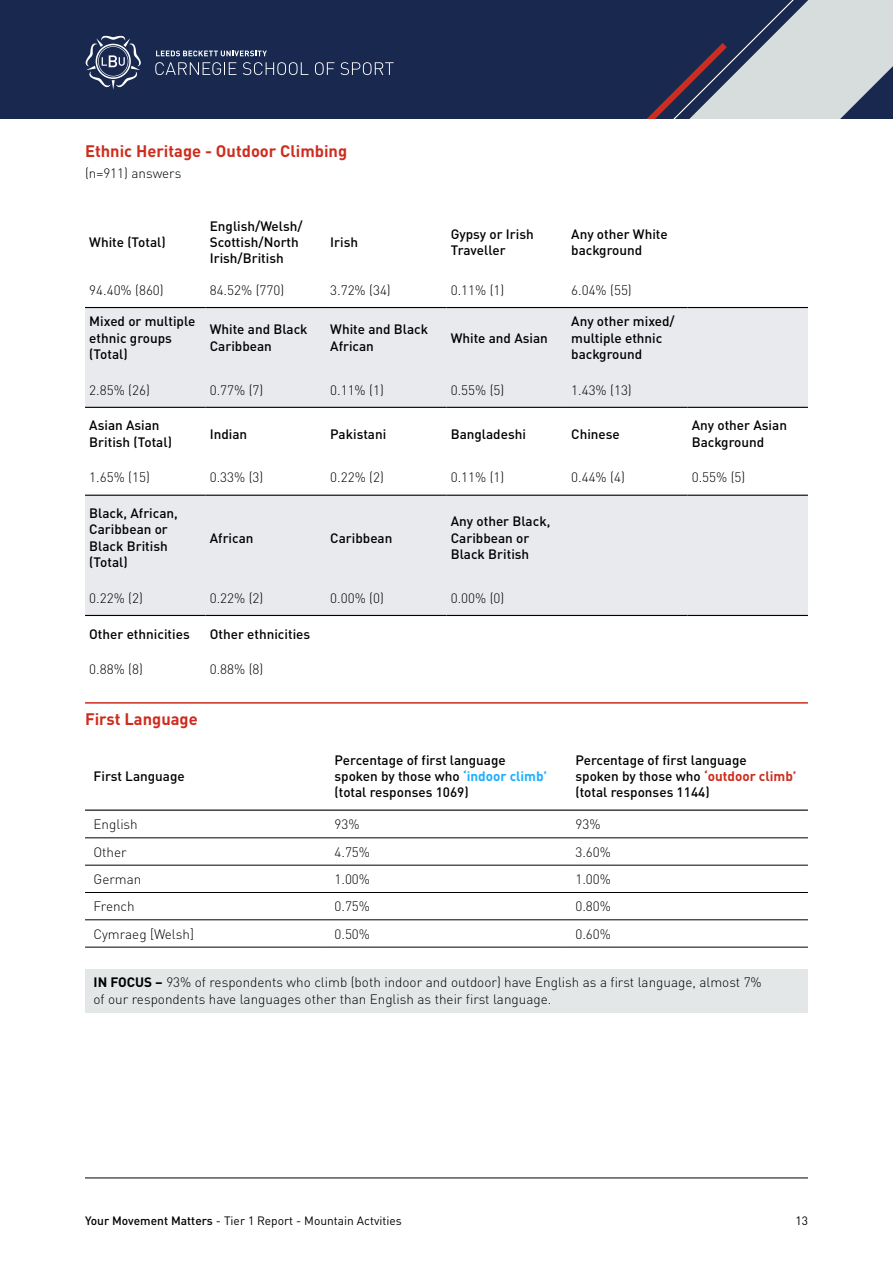
<style>
.page{position:relative;width:893px;height:1263px;background:#fff}
.page>*{position:absolute;margin:0;border:0;box-sizing:border-box;transform-origin:0 0}
.t1{font:700 16.5px "DIN Pro";color:#cd2d1e}
.t2{font:500 13.5px/16.2px "DIN Pro";color:#000}
.t3{font:300 13.5px/16.5px "DIN Pro";color:#000}
.t4{font:12px "DIN Pro";color:#000}
.s1{font-weight:700;color:#1eafff}
.s2{font-weight:700;color:#cd2d1e}
.s3{font-weight:700}
.s4{font-weight:500}
</style>
<div class="page">
<hr style="left:85px;top:1178px;width:723px;height:1px;background:#000">
<div style="left:0;top:0;width:893px;height:119px;background:#18284e"></div>
<svg style="left:156px;top:51px;width:111px;height:5px"></svg>
<svg style="left:155px;top:62px;width:81px;height:13px"></svg>
<svg style="left:243px;top:62px;width:65px;height:13px"></svg>
<svg style="left:315px;top:62px;width:20px;height:13px"></svg>
<svg style="left:341px;top:62px;width:53px;height:13px"></svg>
<svg style="left:85px;top:35px;width:56px;height:55px"></svg>
<svg style="left:807px;top:0;width:86px;height:119px;background:#bdc3c8"></svg>
<svg style="left:646px;top:0;width:161px;height:119px"></svg>
<hr style="left:85px;top:702px;width:723px;height:2px;background:#cd2d1e">
<svg style="left:85px;top:308px;width:723px;height:307px;fill:#e8eaed"></svg>
<hr style="left:85px;top:307px;width:121px;height:1px;background:#000">
<hr style="left:206px;top:307px;width:120px;height:1px;background:#000">
<hr style="left:326px;top:307px;width:120px;height:1px;background:#000">
<hr style="left:446px;top:307px;width:121px;height:1px;background:#000">
<hr style="left:567px;top:307px;width:120px;height:1px;background:#000">
<hr style="left:687px;top:307px;width:121px;height:1px;background:#000">
<hr style="left:85px;top:407px;width:121px;height:1px;background:#000">
<hr style="left:206px;top:407px;width:120px;height:1px;background:#000">
<hr style="left:326px;top:407px;width:120px;height:1px;background:#000">
<hr style="left:446px;top:407px;width:121px;height:1px;background:#000">
<hr style="left:567px;top:407px;width:120px;height:1px;background:#000">
<hr style="left:687px;top:407px;width:121px;height:1px;background:#000">
<hr style="left:85px;top:495px;width:121px;height:1px;background:#000">
<hr style="left:206px;top:495px;width:120px;height:1px;background:#000">
<hr style="left:326px;top:495px;width:120px;height:1px;background:#000">
<hr style="left:446px;top:495px;width:121px;height:1px;background:#000">
<hr style="left:567px;top:495px;width:120px;height:1px;background:#000">
<hr style="left:687px;top:495px;width:121px;height:1px;background:#000">
<hr style="left:85px;top:615px;width:121px;height:1px;background:#000">
<hr style="left:206px;top:615px;width:120px;height:1px;background:#000">
<hr style="left:326px;top:615px;width:120px;height:1px;background:#000">
<hr style="left:446px;top:615px;width:121px;height:1px;background:#000">
<hr style="left:567px;top:615px;width:120px;height:1px;background:#000">
<hr style="left:687px;top:615px;width:121px;height:1px;background:#000">
<hr style="left:85px;top:837px;width:241px;height:1px;background:#000">
<hr style="left:326px;top:837px;width:241px;height:1px;background:#000">
<hr style="left:567px;top:837px;width:241px;height:1px;background:#000">
<hr style="left:85px;top:865px;width:241px;height:1px;background:#000">
<hr style="left:326px;top:865px;width:241px;height:1px;background:#000">
<hr style="left:567px;top:865px;width:241px;height:1px;background:#000">
<hr style="left:85px;top:892px;width:241px;height:1px;background:#000">
<hr style="left:326px;top:892px;width:241px;height:1px;background:#000">
<hr style="left:567px;top:892px;width:241px;height:1px;background:#000">
<hr style="left:85px;top:919px;width:241px;height:1px;background:#000">
<hr style="left:326px;top:919px;width:241px;height:1px;background:#000">
<hr style="left:567px;top:919px;width:241px;height:1px;background:#000">
<hr style="left:85px;top:947px;width:241px;height:1px;background:#000">
<hr style="left:326px;top:947px;width:241px;height:1px;background:#000">
<hr style="left:567px;top:947px;width:241px;height:1px;background:#000">
<hr style="left:85px;top:809px;width:241px;height:2px;background:#000">
<hr style="left:326px;top:809px;width:241px;height:2px;background:#000">
<hr style="left:567px;top:809px;width:241px;height:2px;background:#000">
<div style="left:85px;top:968px;width:723px;height:44px;background:#e3e7e7"></div>
<p class="t1" style="left:85px;top:138px;width:264px">Ethnic Heritage - Outdoor Climbing</p>
<p class="t3" style="left:85px;top:164px;width:98px">(n=911) answers</p>
<p class="t2" style="left:89px;top:233px;width:78px">White (Total)</p>
<p class="t2" style="left:210px;top:217px;width:94px">English/Welsh/<br>Scottish/North<br>Irish/British</p>
<p class="t2" style="left:330px;top:233px;width:29px">Irish</p>
<p class="t2" style="left:451px;top:225px;width:85px">Gypsy or Irish<br>Traveller</p>
<p class="t2" style="left:571px;top:225px;width:98px">Any other White background</p>
<p class="t3" style="left:89px;top:281px;width:76px">94.40% (860)</p>
<p class="t3" style="left:210px;top:281px;width:76px">84.52% (770)</p>
<p class="t3" style="left:330px;top:281px;width:62px">3.72% (34)</p>
<p class="t3" style="left:451px;top:281px;width:55px">0.11% (1)</p>
<p class="t3" style="left:571px;top:281px;width:62px">6.04% (55)</p>
<p class="t2" style="left:89px;top:312px;width:108px">Mixed or multiple ethnic groups (Total)</p>
<p class="t2" style="left:210px;top:321px;width:99px">White and Black<br>Caribbean</p>
<p class="t2" style="left:330px;top:321px;width:99px">White and Black<br>African</p>
<p class="t2" style="left:451px;top:329px;width:99px">White and Asian</p>
<p class="t2" style="left:571px;top:312px;width:105px">Any other mixed/ multiple ethnic background</p>
<p class="t3" style="left:89px;top:381px;width:62px">2.85% (26)</p>
<p class="t3" style="left:210px;top:381px;width:55px">0.77% (7)</p>
<p class="t3" style="left:330px;top:381px;width:55px">0.11% (1)</p>
<p class="t3" style="left:451px;top:381px;width:55px">0.55% (5)</p>
<p class="t3" style="left:571px;top:381px;width:62px">1.43% (13)</p>
<p class="t2" style="left:89px;top:417px;width:84px">Asian Asian<br>British (Total)</p>
<p class="t2" style="left:210px;top:425px;width:39px">Indian</p>
<p class="t2" style="left:330px;top:425px;width:58px">Pakistani</p>
<p class="t2" style="left:451px;top:425px;width:77px">Bangladeshi</p>
<p class="t2" style="left:571px;top:425px;width:50px">Chinese</p>
<p class="t2" style="left:692px;top:417px;width:97px">Any other Asian<br>Background</p>
<p class="t3" style="left:89px;top:468px;width:62px">1.65% (15)</p>
<p class="t3" style="left:210px;top:468px;width:55px">0.33% (3)</p>
<p class="t3" style="left:330px;top:468px;width:55px">0.22% (2)</p>
<p class="t3" style="left:451px;top:468px;width:55px">0.11% (1)</p>
<p class="t3" style="left:571px;top:468px;width:55px">0.44% (4)</p>
<p class="t3" style="left:692px;top:468px;width:55px">0.55% (5)</p>
<p class="t2" style="left:89px;top:504px;width:90px">Black, African,<br>Caribbean or<br>Black British (Total)</p>
<p class="t2" style="left:451px;top:512px;width:101px">Any other Black,<br>Caribbean or<br>Black British</p>
<p class="t2" style="left:210px;top:529px;width:45px">African</p>
<p class="t2" style="left:330px;top:529px;width:64px">Caribbean</p>
<p class="t3" style="left:89px;top:589px;width:55px">0.22% (2)</p>
<p class="t3" style="left:210px;top:589px;width:55px">0.22% (2)</p>
<p class="t3" style="left:330px;top:589px;width:55px">0.00% (0)</p>
<p class="t3" style="left:451px;top:589px;width:55px">0.00% (0)</p>
<p class="t2" style="left:89px;top:625px;width:102px">Other ethnicities</p>
<p class="t2" style="left:210px;top:625px;width:102px">Other ethnicities</p>
<p class="t3" style="left:89px;top:660px;width:55px">0.88% (8)</p>
<p class="t3" style="left:210px;top:660px;width:55px">0.88% (8)</p>
<p class="t1" style="left:85px;top:706px;width:114px">First Language</p>
<p class="t2" style="left:94px;top:767px;width:93px">First Language</p>
<p class="t2" style="left:334px;top:751px;width:214px">Percentage of first language spoken by those who <span class="s1">‘indoor climb’ </span>(total responses 1069)</p>
<p class="t2" style="left:575px;top:751px;width:223px">Percentage of first language<br>spoken by those who <span class="s2">‘outdoor climb’ </span>(total responses 1144)</p>
<p class="t3" style="left:94px;top:815px;width:46px">English</p>
<p class="t3" style="left:334px;top:815px;width:27px">93%</p>
<p class="t3" style="left:575px;top:815px;width:27px">93%</p>
<p class="t3" style="left:94px;top:843px;width:35px">Other</p>
<p class="t3" style="left:334px;top:843px;width:37px">4.75%</p>
<p class="t3" style="left:575px;top:843px;width:37px">3.60%</p>
<p class="t3" style="left:94px;top:870px;width:49px">German</p>
<p class="t3" style="left:334px;top:870px;width:37px">1.00%</p>
<p class="t3" style="left:575px;top:870px;width:37px">1.00%</p>
<p class="t3" style="left:94px;top:897px;width:43px">French</p>
<p class="t3" style="left:334px;top:897px;width:37px">0.75%</p>
<p class="t3" style="left:575px;top:897px;width:37px">0.80%</p>
<p class="t3" style="left:94px;top:925px;width:102px">Cymraeg [Welsh]</p>
<p class="t3" style="left:334px;top:925px;width:37px">0.50%</p>
<p class="t3" style="left:575px;top:925px;width:37px">0.60%</p>
<p class="t3" style="left:94px;top:973px;width:670px"><span class="s3">IN FOCUS –</span> 93% of respondents who climb (both indoor and outdoor) have English as a first language, almost 7% of our respondents have languages other than English as their first language.</p>
<p class="t4" style="left:85px;top:1211px;width:318px"><span class="s4">Your Movement Matters</span> - Tier 1 Report - Mountain Actvities</p>
<p class="t4" style="left:795px;top:1212px;width:14px">13</p>
</div>
